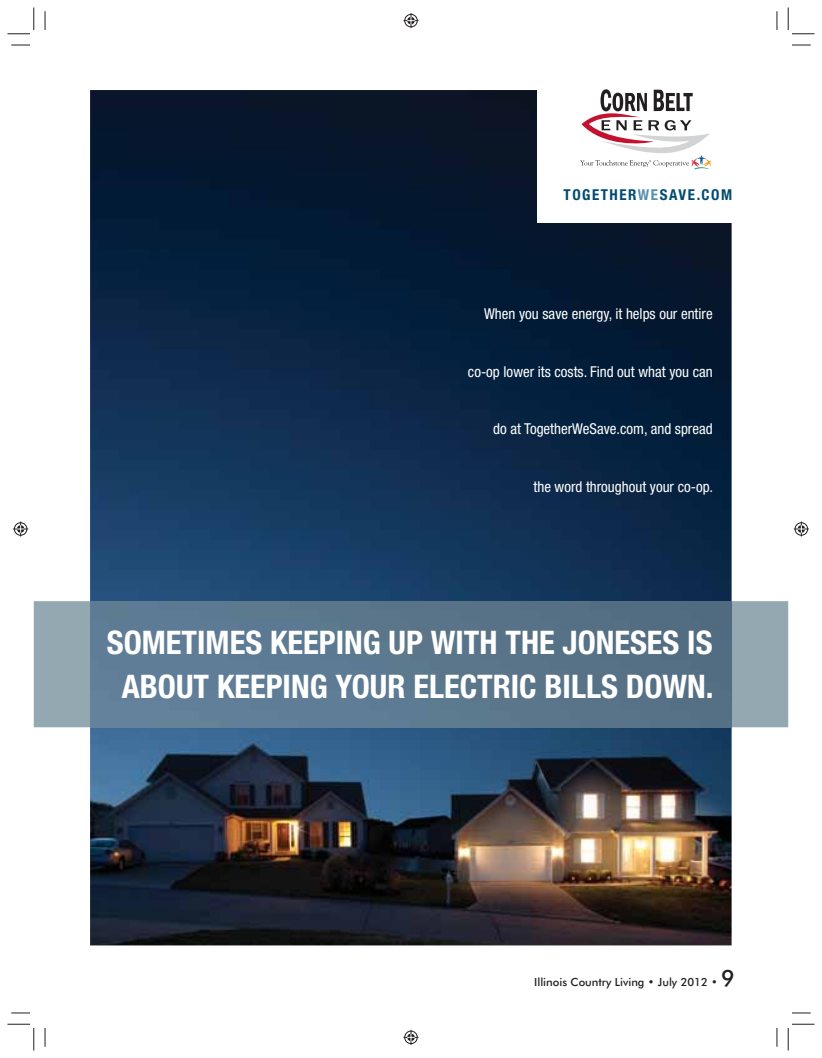
<style>
.page{position:relative;width:822px;height:1058px;background:#fff}
.page>*{position:absolute;margin:0;border:0;box-sizing:border-box;transform-origin:0 0}
.t1{font:700 condensed 32.5px/43.8px "Helvetica Neue LT Std";color:#fff;text-align:center}
.t2{font:condensed 15px "Helvetica Neue LT Std";color:#fff}
.t3{font:700 condensed 15px "Helvetica Neue LT Std";letter-spacing:.1em;color:#004a70}
.t4{font:500 11.25px "Futura BT";color:#231f20}
.s1{color:#568faf}
.s2{font-size:22.5px}
</style>
<div class="page">
<img style="left:90px;top:90px;width:641px;height:855px">
<div style="left:537px;top:45px;width:245px;height:177px;background:#fff"></div>
<div style="left:34px;top:601px;width:754px;height:126px;background:#94a8b2"></div>
<img style="left:90px;top:601px;width:641px;height:126px">
<svg style="left:580px;top:89px;width:131px;height:80px"></svg>
<svg style="left:11px;top:44px;width:19px;height:2px"></svg>
<svg style="left:792px;top:44px;width:18px;height:2px"></svg>
<svg style="left:11px;top:1012px;width:19px;height:1px"></svg>
<svg style="left:792px;top:1012px;width:18px;height:1px"></svg>
<svg style="left:44px;top:11px;width:2px;height:19px"></svg>
<svg style="left:44px;top:1028px;width:2px;height:18px"></svg>
<svg style="left:776px;top:11px;width:1px;height:19px"></svg>
<svg style="left:776px;top:1028px;width:1px;height:18px"></svg>
<svg style="left:8px;top:8px;width:27px;height:27px"></svg>
<svg style="left:8px;top:1024px;width:27px;height:26px"></svg>
<svg style="left:787px;top:8px;width:27px;height:27px"></svg>
<svg style="left:787px;top:1024px;width:27px;height:26px"></svg>
<svg style="left:403px;top:13px;width:15px;height:15px"></svg>
<svg style="left:403px;top:1029px;width:15px;height:15px"></svg>
<svg style="left:13px;top:521px;width:15px;height:15px"></svg>
<svg style="left:793px;top:521px;width:15px;height:15px"></svg>
<p class="t3" style="left:563px;top:186px;width:170px">TOGETHER<span class="s1">WE</span>SAVE.COM</p>
<p class="t2" style="left:484px;top:309px;width:230px">When you save energy, it helps our entire</p>
<p class="t2" style="left:468px;top:366px;width:246px">co-op lower its costs. Find out what you can</p>
<p class="t2" style="left:493px;top:424px;width:221px">do at TogetherWeSave.com, and spread</p>
<p class="t2" style="left:533px;top:481px;width:181px">the word throughout your co-op.</p>
<h1 class="t1" style="left:107px;top:620px;width:608px">SOMETIMES KEEPING UP WITH THE JONESES IS<br>ABOUT KEEPING YOUR ELECTRIC BILLS DOWN.</h1>
<p class="t4" style="left:534px;top:975px;width:202px">Illinois Country Living • July 2012 • <span class="s2">9</span></p>
</div>
